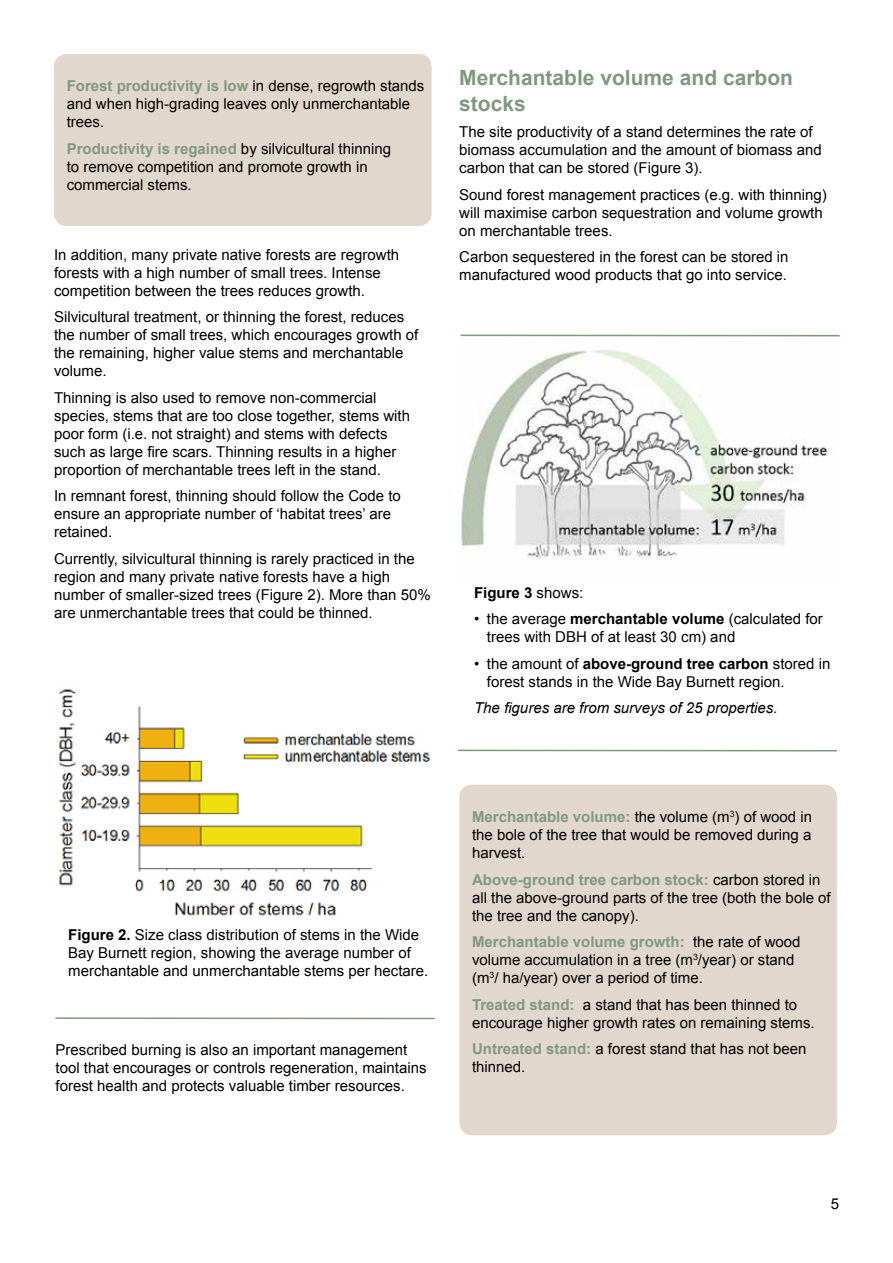
<style>
.page{position:relative;width:893px;height:1263px;background:#fff}
.page>*{position:absolute;margin:0;border:0;box-sizing:border-box;transform-origin:0 0}
.Header_3{font:700 21px/25.2px "Arial";color:#7f997f}
.body_text{font:15px/18px "Arial";color:#000}
.Box_text{font:15px/18px "Arial";color:#000}
.Box_text-2{font:italic 15px "Arial";color:#000}
.Box_text-3{font:700 15px "Arial";color:#000}
.s1{font-weight:700;color:#7f997f}
.s2{font-weight:400}
.s3{font-weight:700}
</style>
<div class="page">
<div style="left:54px;top:54px;width:378px;height:172px;background:#e1d7cc;border-radius:13px"></div>
<div style="left:459px;top:784px;width:378px;height:351px;background:#e1d7cc;border-radius:13px"></div>
<hr style="left:56px;top:1017px;width:379px;height:2px;background:#7f997f">
<hr style="left:458px;top:750px;width:379px;height:1px;background:#7f997f">
<img style="left:461px;top:336px;width:378px;height:224px">
<hr style="left:461px;top:335px;width:379px;height:1px;background:#7f997f">
<img style="left:59px;top:689px;width:373px;height:227px">
<p class="Box_text" style="left:67px;top:77px;width:359px"><span class="s1">Forest productivity is low</span> in dense, regrowth stands and when high-grading leaves only unmerchantable trees.</p>
<p class="Box_text" style="left:67px;top:140px;width:326px"><span class="s1">Productivity is regained</span> by silvicultural thinning to remove competition and promote growth in commercial stems.</p>
<p class="body_text" style="left:54px;top:246px;width:347px">In addition, many private native forests are regrowth forests with a high number of small trees. Intense competition between the trees reduces growth.</p>
<p class="body_text" style="left:54px;top:308px;width:366px">Silvicultural treatment, or thinning the forest, reduces the number of small trees, which encourages growth of the remaining, higher value stems and merchantable volume.</p>
<p class="body_text" style="left:54px;top:389px;width:358px">Thinning is also used to remove non-commercial species, stems that are too close together, stems with poor form (i.e. not straight) and stems with defects such as large fire scars. Thinning results in a higher proportion of merchantable trees left in the stand.</p>
<p class="body_text" style="left:54px;top:487px;width:348px">In remnant forest, thinning should follow the Code to ensure an appropriate number of ‘habitat trees’ are retained.</p>
<p class="body_text" style="left:54px;top:550px;width:378px">Currently, silvicultural thinning is rarely practiced in the region and many private native forests have a high number of smaller-sized trees (Figure 2). More than 50% are unmerchantable trees that could be thinned.</p>
<h3 class="Header_3" style="left:459px;top:66px;width:335px">Merchantable volume and carbon stocks</h3>
<p class="body_text" style="left:459px;top:123px;width:364px">The site productivity of a stand determines the rate of biomass accumulation and the amount of biomass and carbon that can be stored (Figure 3).</p>
<p class="body_text" style="left:459px;top:186px;width:369px">Sound forest management practices (e.g. with thinning) will maximise carbon sequestration and volume growth on merchantable trees.</p>
<p class="body_text" style="left:459px;top:248px;width:331px">Carbon sequestered in the forest can be stored in manufactured wood products that go into service.</p>
<p class="Box_text-3" style="left:474px;top:582px;width:111px">Figure 3 <span class="s2">shows:</span></p>
<p class="body_text" style="left:487px;top:610px;width:337px;text-indent:-13px">• the average <span class="s3">merchantable volume</span> (calculated for trees with DBH of at least 30 cm) and</p>
<p class="body_text" style="left:487px;top:655px;width:345px;text-indent:-13px">• the amount of <span class="s3">above-ground tree carbon</span> stored in forest stands in the Wide Bay Burnett region.</p>
<p class="Box_text-2" style="left:474px;top:698px;width:305px">The figures are from surveys of 25 properties.</p>
<p class="Box_text" style="left:68px;top:926px;width:362px"><span class="s3">Figure 2.</span> Size class distribution of stems in the Wide<br>Bay Burnett region, showing the average number of merchantable and unmerchantable stems per hectare.</p>
<p class="body_text" style="left:56px;top:1041px;width:373px">Prescribed burning is also an important management tool that encourages or controls regeneration, maintains forest health and protects valuable timber resources.</p>
<p class="Box_text" style="left:472px;top:808px;width:341px;text-align:justify"><span class="s1">Merchantable volume:</span> the volume (m<sup>3</sup>) of wood in the bole of the tree that would be removed during a harvest.</p>
<p class="Box_text" style="left:472px;top:870px;width:360px"><span class="s1">Above-ground tree carbon stock:</span> carbon stored in all the above-ground parts of the tree (both the bole of the tree and the canopy).</p>
<p class="Box_text" style="left:472px;top:933px;width:330px"><span class="s1">Merchantable volume growth:</span> the rate of wood volume accumulation in a tree (m<sup>3</sup>/year) or stand (m<sup>3</sup>/ ha/year) over a period of time.</p>
<p class="Box_text" style="left:472px;top:995px;width:344px"><span class="s1">Treated stand:</span> a stand that has been thinned to encourage higher growth rates on remaining stems.</p>
<p class="Box_text" style="left:472px;top:1040px;width:336px"><span class="s1">Untreated stand:</span> a forest stand that has not been thinned.</p>
<p class="body_text" style="left:831px;top:1195px;width:10px">5</p>
</div>
